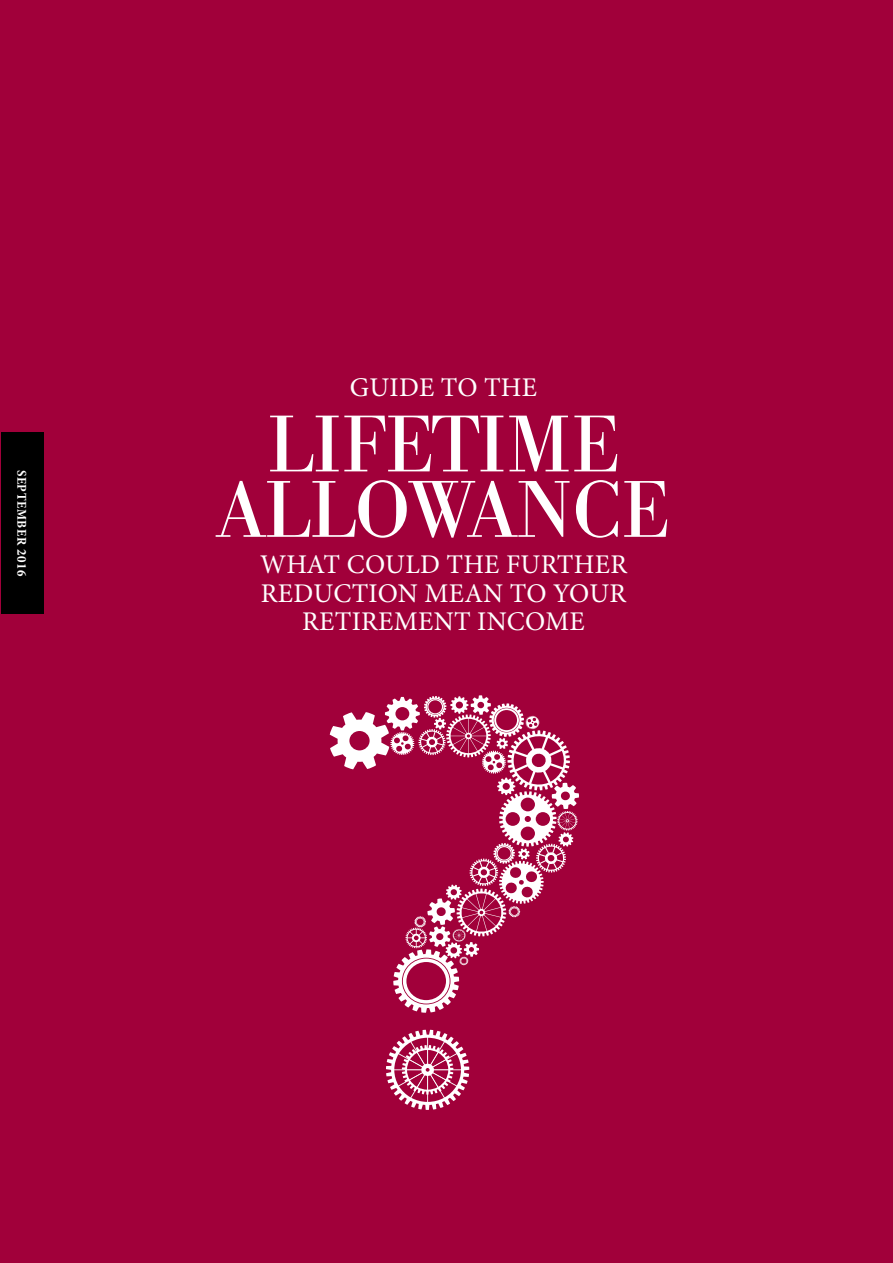
<style>
.page{position:relative;width:893px;height:1263px;background:#fff}
.page>*{position:absolute;margin:0;border:0;box-sizing:border-box;transform-origin:0 0}
.t1{font:79.05px/65.4px "Bodoni BE";letter-spacing:-.01em;color:#fff;text-align:center}
.t2{font:27px/28.5px "Minion Pro";letter-spacing:.01em;color:#fff;text-align:center}
.t3{font:700 condensed 13.5px "Minion Pro";letter-spacing:.04em;color:#fff}
</style>
<div class="page">
<div style="left:1px;top:0;width:892px;height:1263px;background:#a1003a"></div>
<div style="left:1px;top:432px;width:43px;height:182px;background:#000"></div>
<svg style="left:386px;top:1030px;width:83px;height:80px"></svg>
<svg style="left:330px;top:695px;width:249px;height:318px"></svg>
<p class="t3" style="left:31px;top:470px;width:108px;rotate:90deg">SEPTEMBER 2016</p>
<p class="t2" style="left:350px;top:373px;width:189px">GUIDE TO THE</p>
<h1 class="t1" style="left:218px;top:414px;width:453px">LIFETIME<br>ALLOWANCE</h1>
<p class="t2" style="left:260px;top:550px;width:369px">WHAT COULD THE FURTHER<br>REDUCTION MEAN TO YOUR<br>RETIREMENT INCOME</p>
</div>
